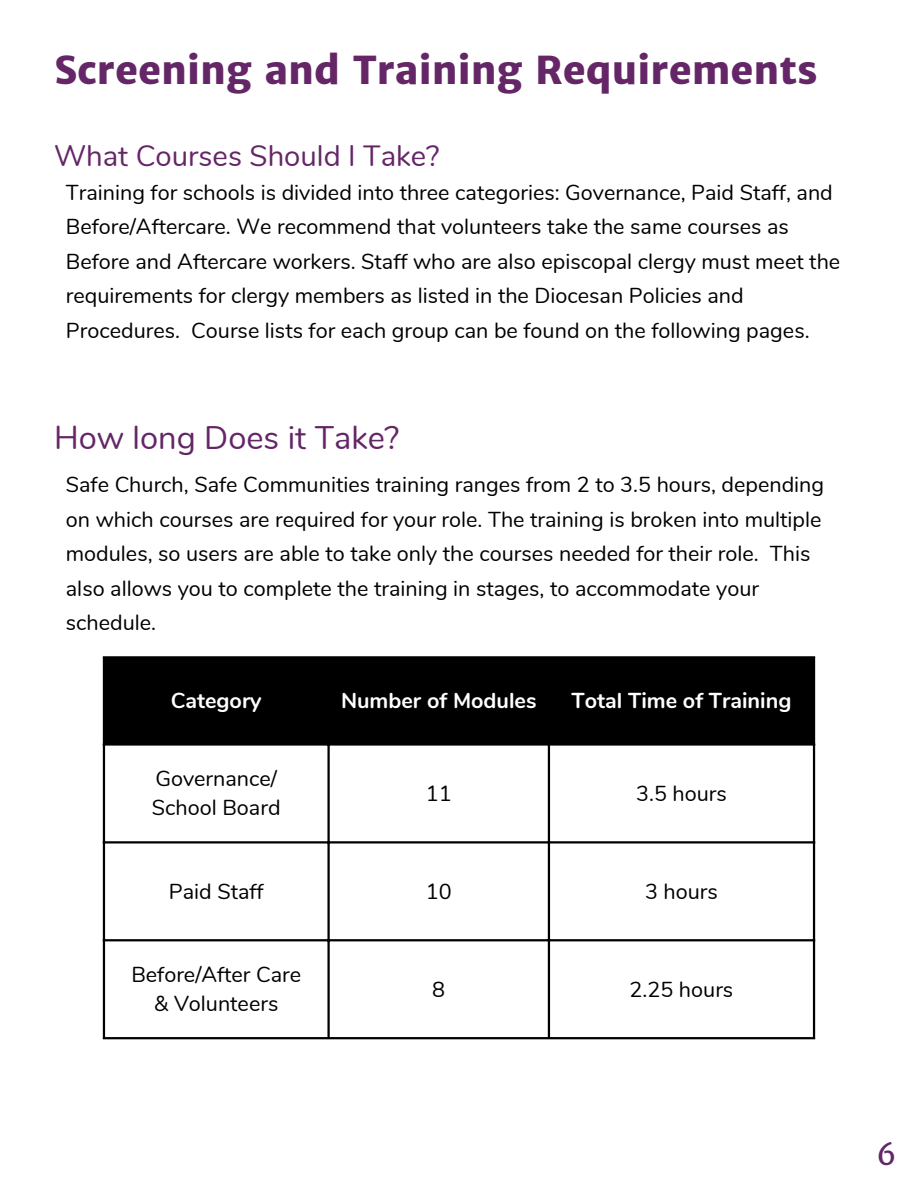
<style>
.page{position:relative;width:918px;height:1188px;background:#fff}
.page>*{position:absolute;margin:0;border:0;box-sizing:border-box;transform-origin:0 0}
.t1{font:800 38.55px "Merriweather Sans";color:#642667}
.t2{font:32.55px "Nunito";color:#642667}
.t3{font:30px "Merriweather Sans";color:#642667}
.t4{font:29.25px "Nunito";color:#642667}
.t5{font:21.6px/34.3px "Nunito";color:#000}
.t6{font:700 21.6px "Nunito";color:#fff}
</style>
<div class="page">
<div style="left:105px;top:659px;width:708px;height:84px;background:#000"></div>
<hr style="left:103px;top:659px;width:2px;height:378px;background:#000">
<hr style="left:327px;top:659px;width:3px;height:378px;background:#000">
<hr style="left:548px;top:659px;width:2px;height:378px;background:#000">
<hr style="left:813px;top:659px;width:2px;height:378px;background:#000">
<hr style="left:103px;top:656px;width:712px;height:3px;background:#000">
<hr style="left:103px;top:743px;width:712px;height:3px;background:#000">
<hr style="left:103px;top:841px;width:712px;height:3px;background:#000">
<hr style="left:103px;top:939px;width:712px;height:2px;background:#000">
<hr style="left:103px;top:1037px;width:712px;height:2px;background:#000">
<p class="t1" style="left:54px;top:46px;width:765px">Screening and Training Requirements</p>
<p class="t4" style="left:54px;top:136px;width:387px">What Courses Should I Take?</p>
<p class="t5" style="left:66px;top:176px;width:776px">Training for schools is divided into three categories: Governance, Paid Staff, and Before/Aftercare. We recommend that volunteers take the same courses as Before and Aftercare workers. Staff who are also episcopal clergy must meet the requirements for clergy members as listed in the Diocesan Policies and Procedures. Course lists for each group can be found on the following pages.</p>
<p class="t2" style="left:54px;top:416px;width:347px">How long Does it Take?</p>
<p class="t5" style="left:66px;top:468px;width:760px">Safe Church, Safe Communities training ranges from 2 to 3.5 hours, depending on which courses are required for your role. The training is broken into multiple modules, so users are able to take only the courses needed for their role. This also allows you to complete the training in stages, to accommodate your schedule.</p>
<h1 class="t6" style="left:171px;top:686px;width:92px">Category</h1>
<h3 class="t6" style="left:341px;top:686px;width:197px">Number of Modules</h3>
<p class="t6" style="left:572px;top:686px;width:221px">Total Time of Training</p>
<h2 class="t5" style="left:156px;top:762px;width:123px">Governance/</h2>
<p class="t5" style="left:152px;top:791px;width:130px">School Board</p>
<p class="t5" style="left:426px;top:776px;width:27px">11</p>
<p class="t5" style="left:636px;top:776px;width:92px">3.5 hours</p>
<p class="t5" style="left:169px;top:874px;width:96px">Paid Staff</p>
<p class="t5" style="left:426px;top:874px;width:27px">10</p>
<p class="t5" style="left:645px;top:874px;width:74px">3 hours</p>
<p class="t5" style="left:131px;top:958px;width:171px">Before/After Care</p>
<p class="t5" style="left:154px;top:987px;width:126px">&amp; Volunteers</p>
<p class="t5" style="left:432px;top:972px;width:14px">8</p>
<p class="t5" style="left:630px;top:972px;width:105px">2.25 hours</p>
<p class="t3" style="left:876px;top:1135px;width:22px">6</p>
</div>
